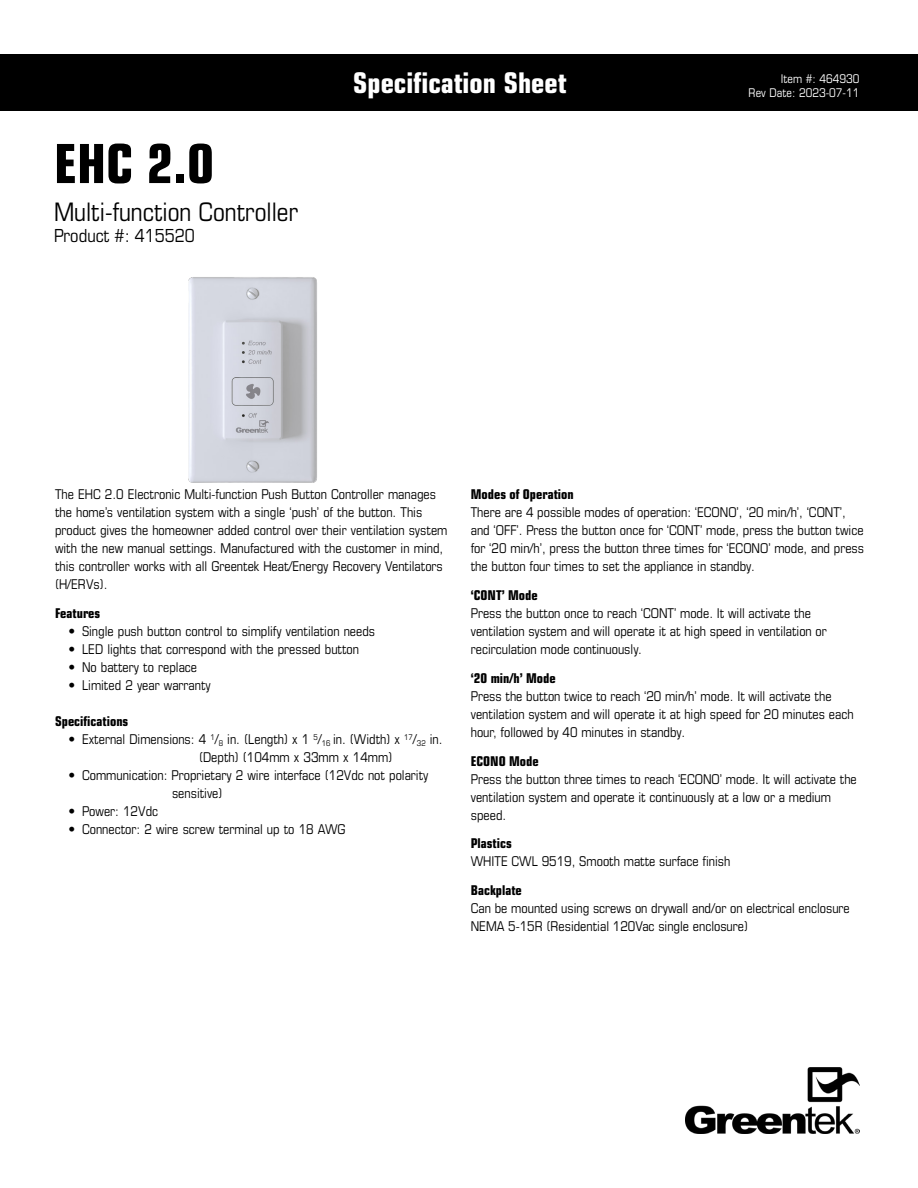
<style>
.page{position:relative;width:918px;height:1188px;background:#fff}
.page>*{position:absolute;margin:0;border:0;box-sizing:border-box;transform-origin:0 0}
.t1{font:700 condensed 54px "Eurostile LT Std";color:#000}
.t2{font:700 condensed 28.5px "Eurostile LT Std";color:#fff}
.t3{font:condensed 25.5px "Eurostile LT Std";color:#000}
.t4{font:condensed 18px "Eurostile LT Std";color:#000}
.t5{font:condensed 13.5px/18px "Eurostile LT Std";color:#000}
.t6{font:700 condensed 13.5px "Eurostile LT Std";color:#000}
.t7{font:condensed 12px/14.4px "Eurostile LT Std";color:#fff;text-align:right}
</style>
<div class="page">
<div style="left:0;top:54px;width:918px;height:56px;background:#000"></div>
<img style="left:188px;top:277px;width:129px;height:206px">
<img style="left:685px;top:1068px;width:174px;height:66px">
<h1 class="t1" style="left:54px;top:131px;width:162px">EHC 2.0</h1>
<h3 class="t3" style="left:54px;top:196px;width:246px">Multi-function Controller</h3>
<h3 class="t4" style="left:54px;top:225px;width:142px">Product #: 415520</h3>
<h2 class="t2" style="left:353px;top:65px;width:215px">Specification Sheet</h2>
<p class="t7" style="left:749px;top:71px;width:112px">Item #: 464930<br>Rev Date: 2023-07-11</p>
<p class="t5" style="left:55px;top:485px;width:394px">The EHC 2.0 Electronic Multi-function Push Button Controller manages the home’s ventilation system with a single ‘push’ of the button. This product gives the homeowner added control over their ventilation system with the new manual settings. Manufactured with the customer in mind, this controller works with all Greentek Heat/Energy Recovery Ventilators (H/ERVs).</p>
<p class="t6" style="left:55px;top:605px;width:47px">Features</p>
<p class="t5" style="left:69px;top:622px;width:308px">• Single push button control to simplify ventilation needs</p>
<p class="t5" style="left:69px;top:640px;width:292px">• LED lights that correspond with the pressed button</p>
<p class="t5" style="left:69px;top:658px;width:130px">• No battery to replace</p>
<p class="t5" style="left:69px;top:676px;width:144px">• Limited 2 year warranty</p>
<p class="t6" style="left:55px;top:713px;width:75px">Specifications</p>
<p class="t5" style="left:199px;top:730px;width:245px;text-indent:-131px">• External Dimensions: 4 <sup>1</sup>/<sub>8</sub> in. (Length) x 1 <sup>5</sup>/<sub>16</sub> in. (Width) x <sup>17</sup>/<sub>32</sub> in. (Depth) (104mm x 33mm x 14mm)</p>
<p class="t5" style="left:172px;top:766px;width:258px;text-indent:-104px">• Communication: Proprietary 2 wire interface (12Vdc not polarity sensitive)</p>
<p class="t5" style="left:69px;top:802px;width:91px">• Power: 12Vdc</p>
<p class="t5" style="left:69px;top:820px;width:279px">• Connector: 2 wire screw terminal up to 18 AWG</p>
<p class="t6" style="left:471px;top:486px;width:104px">Modes of Operation</p>
<p class="t5" style="left:471px;top:503px;width:395px">There are 4 possible modes of operation: ‘ECONO’, ‘20 min/h’, ‘CONT’, and ‘OFF’. Press the button once for ‘CONT’ mode, press the button twice for ‘20 min/h’, press the button three times for ‘ECONO’ mode, and press the button four times to set the appliance in standby.</p>
<p class="t6" style="left:471px;top:587px;width:68px">‘CONT’ Mode</p>
<p class="t5" style="left:471px;top:604px;width:358px">Press the button once to reach ‘CONT’ mode. It will activate the ventilation system and will operate it at high speed in ventilation or recirculation mode continuously.</p>
<p class="t6" style="left:471px;top:670px;width:86px">‘20 min/h’ Mode</p>
<p class="t5" style="left:471px;top:687px;width:384px">Press the button twice to reach ‘20 min/h’ mode. It will activate the ventilation system and will operate it at high speed for 20 minutes each hour, followed by 40 minutes in standby.</p>
<p class="t6" style="left:471px;top:753px;width:69px">ECONO Mode</p>
<p class="t5" style="left:471px;top:770px;width:388px">Press the button three times to reach ‘ECONO’ mode. It will activate the ventilation system and operate it continuously at a low or a medium speed.</p>
<p class="t6" style="left:471px;top:835px;width:43px">Plastics</p>
<p class="t5" style="left:471px;top:852px;width:261px">WHITE CWL 9519, Smooth matte surface finish</p>
<p class="t6" style="left:471px;top:882px;width:53px">Backplate</p>
<p class="t5" style="left:471px;top:899px;width:381px">Can be mounted using screws on drywall and/or on electrical enclosure<br>NEMA 5-15R (Residential 120Vac single enclosure)</p>
</div>
